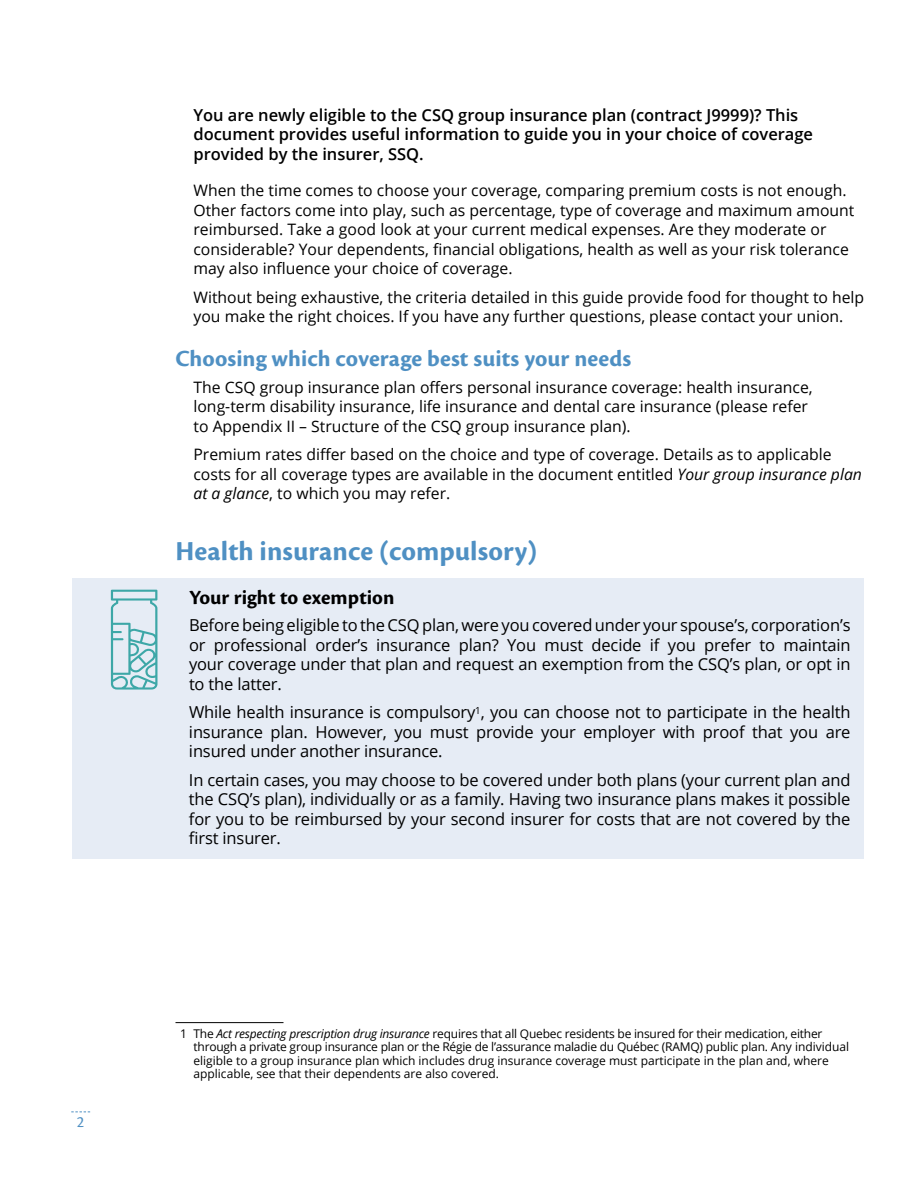
<style>
.page{position:relative;width:918px;height:1188px;background:#fff}
.page>*{position:absolute;margin:0;border:0;box-sizing:border-box;transform-origin:0 0}
.t1{font:700 28.5px "Cronos Pro";letter-spacing:.005em;color:#4f90c3}
.t2{font:700 24px "Cronos Pro";letter-spacing:.005em;color:#4f90c3}
.t3{font:700 21px "Cronos Pro";color:#000}
.t4{font:16.5px/19.5px "Open Sans";letter-spacing:-.01em;color:#000;text-align:justify}
.t5{font:600 16.5px/19.5px "Open Sans";color:#000}
.t6{font:16.5px "Cronos Pro";color:#4f90c3}
.t7{font:15.75px/19.5px "Open Sans";color:#000}
.t8{font:12px/13.5px "Open Sans";color:#000}
.s1{font-style:italic}
</style>
<div class="page">
<svg style="left:71px;top:1112px;width:19px;height:1px"></svg>
<div style="left:72px;top:578px;width:792px;height:41px;background:#e6ecf5"></div>
<div style="left:72px;top:610px;width:792px;height:94px;background:#e6ecf5"></div>
<div style="left:72px;top:697px;width:792px;height:75px;background:#e6ecf5"></div>
<div style="left:72px;top:764px;width:792px;height:95px;background:#e6ecf5"></div>
<hr style="left:176px;top:1022px;width:108px;height:1px;background:#000">
<svg style="left:111px;top:590px;width:46px;height:100px"></svg>
<p class="t6" style="left:77px;top:1112px;width:9px">2</p>
<p class="t5" style="left:194px;top:105px;width:621px">You are newly eligible to the CSQ group insurance plan (contract J9999)? This document provides useful information to guide you in your choice of coverage provided by the insurer, SSQ.</p>
<p class="t7" style="left:194px;top:181px;width:662px">When the time comes to choose your coverage, comparing premium costs is not enough.<br>Other factors come into play, such as percentage, type of coverage and maximum amount reimbursed. Take a good look at your current medical expenses. Are they moderate or considerable? Your dependents, financial obligations, health as well as your risk tolerance may also influence your choice of coverage.</p>
<p class="t7" style="left:194px;top:287px;width:672px">Without being exhaustive, the criteria detailed in this guide provide food for thought to help you make the right choices. If you have any further questions, please contact your union.</p>
<h2 class="t2" style="left:176px;top:345px;width:457px">Choosing which coverage best suits your needs</h2>
<p class="t7" style="left:194px;top:377px;width:621px">The CSQ group insurance plan offers personal insurance coverage: health insurance, long-term disability insurance, life insurance and dental care insurance (please refer to Appendix II – Structure of the CSQ group insurance plan).</p>
<p class="t7" style="left:194px;top:445px;width:670px">Premium rates differ based on the choice and type of coverage. Details as to applicable costs for all coverage types are available in the document entitled <span class="s1">Your group insurance plan at a glance</span>, to which you may refer.</p>
<h1 class="t1" style="left:176px;top:535px;width:363px">Health insurance (compulsory)</h1>
<h3 class="t3" style="left:189px;top:585px;width:207px">Your right to exemption</h3>
<p class="t4" style="left:189px;top:615px;width:663px">Before being eligible to the CSQ plan, were you covered under your spouse’s, corporation’s or professional order’s insurance plan? You must decide if you prefer to maintain your coverage under that plan and request an exemption from the CSQ’s plan, or opt in to the latter.</p>
<p class="t4" style="left:189px;top:702px;width:663px">While health insurance is compulsory<sup>1</sup>, you can choose not to participate in the health insurance plan. However, you must provide your employer with proof that you are insured under another insurance.</p>
<p class="t4" style="left:189px;top:770px;width:663px">In certain cases, you may choose to be covered under both plans (your current plan and the CSQ’s plan), individually or as a family. Having two insurance plans makes it possible for you to be reimbursed by your second insurer for costs that are not covered by the first insurer.</p>
<p class="t8" style="left:194px;top:1026px;width:657px;text-indent:-14px">1 The <span class="s1">Act respecting prescription drug insurance</span> requires that all Quebec residents be insured for their medication, either through a private group insurance plan or the Régie de l’assurance maladie du Québec (RAMQ) public plan. Any individual eligible to a group insurance plan which includes drug insurance coverage must participate in the plan and, where applicable, see that their dependents are also covered.</p>
</div>
